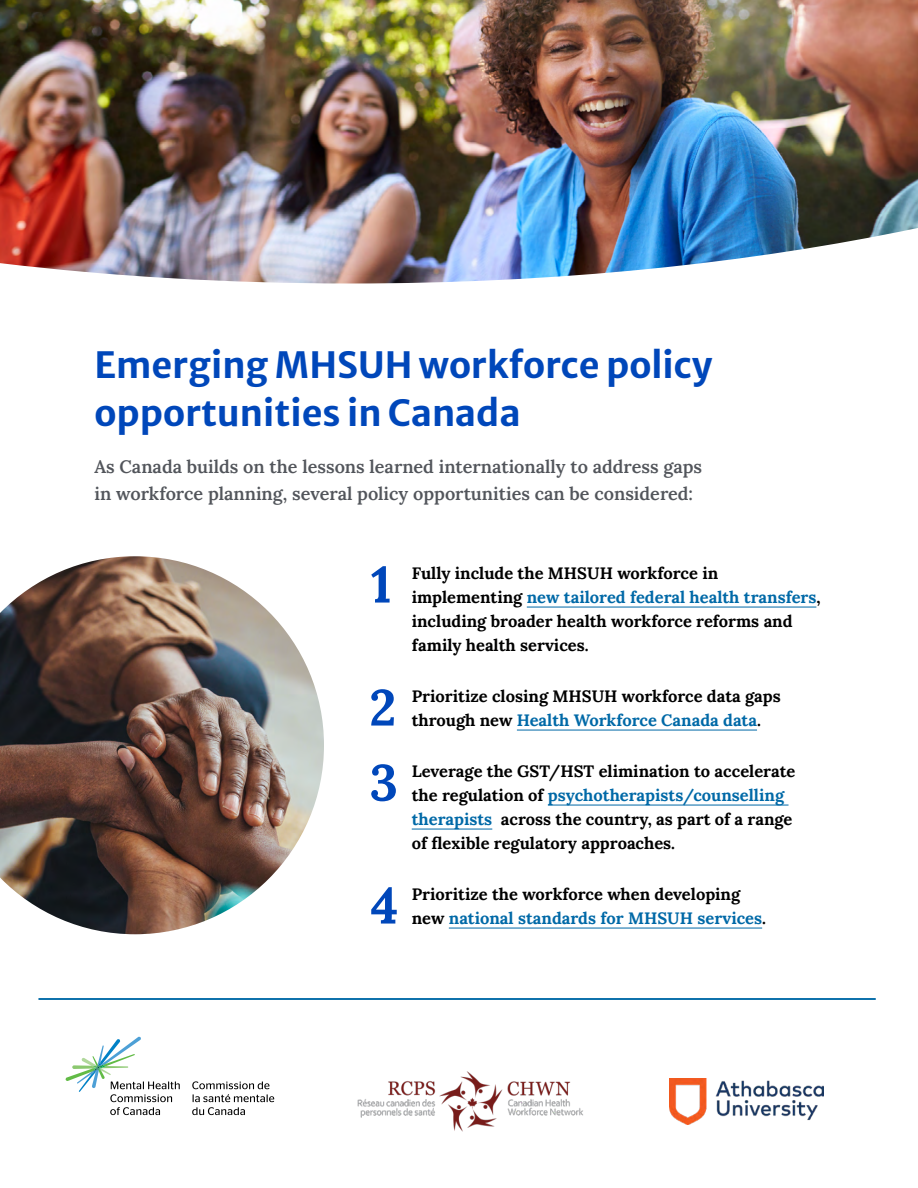
<style>
.page{position:relative;width:918px;height:1188px;background:#fff}
.page>*{position:absolute;margin:0;border:0;box-sizing:border-box;transform-origin:0 0}
.P_-_Stats_left{font:700 50.85px "Lora";color:#0047ba}
.t1{font:700 36px/48px "Merriweather Sans";color:#0047ba}
.P_-_Intro{font:600 18px/27px "Lora";color:#52555b}
.P_-_Stats_left-2{font:700 16.5px/24px "Lora";color:#000}
.s1{color:#0069a7}
</style>
<div class="page">
<img style="left:0;top:0;width:918px;height:284px">
<hr style="left:527px;top:607px;width:289px;height:1px;background:#0069a7">
<hr style="left:517px;top:730px;width:240px;height:1px;background:#0069a7">
<hr style="left:548px;top:805px;width:241px;height:1px;background:#0069a7">
<hr style="left:412px;top:829px;width:80px;height:1px;background:#0069a7">
<hr style="left:449px;top:928px;width:313px;height:1px;background:#0069a7">
<img style="left:0;top:556px;width:324px;height:378px">
<svg style="left:192px;top:1081px;width:82px;height:34px"></svg>
<svg style="left:66px;top:1037px;width:114px;height:78px"></svg>
<img style="left:358px;top:1071px;width:225px;height:61px">
<img style="left:670px;top:1079px;width:154px;height:45px">
<hr style="left:39px;top:998px;width:837px;height:2px;background:#0069a7">
<h2 class="t1" style="left:94px;top:337px;width:619px">Emerging MHSUH workforce policy opportunities in Canada</h2>
<p class="P_-_Intro" style="left:94px;top:452px;width:609px">As Canada builds on the lessons learned internationally to address gaps in workforce planning, several policy opportunities can be considered:</p>
<p class="P_-_Stats_left" style="left:371px;top:543px;width:22px">1</p>
<p class="P_-_Stats_left-2" style="left:412px;top:559px;width:410px">Fully include the MHSUH workforce in implementing <span class="s1">new tailored federal health transfers</span>, including broader health workforce reforms and family health services.</p>
<p class="P_-_Stats_left" style="left:369px;top:666px;width:29px">2</p>
<p class="P_-_Stats_left-2" style="left:412px;top:682px;width:371px">Prioritize closing MHSUH workforce data gaps through new <span class="s1">Health Workforce Canada data</span>.</p>
<p class="P_-_Stats_left" style="left:369px;top:741px;width:30px">3</p>
<p class="P_-_Stats_left-2" style="left:412px;top:757px;width:385px">Leverage the GST/HST elimination to accelerate the regulation of <span class="s1">psychotherapists/counselling therapists</span> across the country, as part of a range of flexible regulatory approaches.</p>
<p class="P_-_Stats_left" style="left:371px;top:864px;width:29px">4</p>
<p class="P_-_Stats_left-2" style="left:412px;top:880px;width:356px">Prioritize the workforce when developing new <span class="s1">national standards for MHSUH services</span>.</p>
</div>
